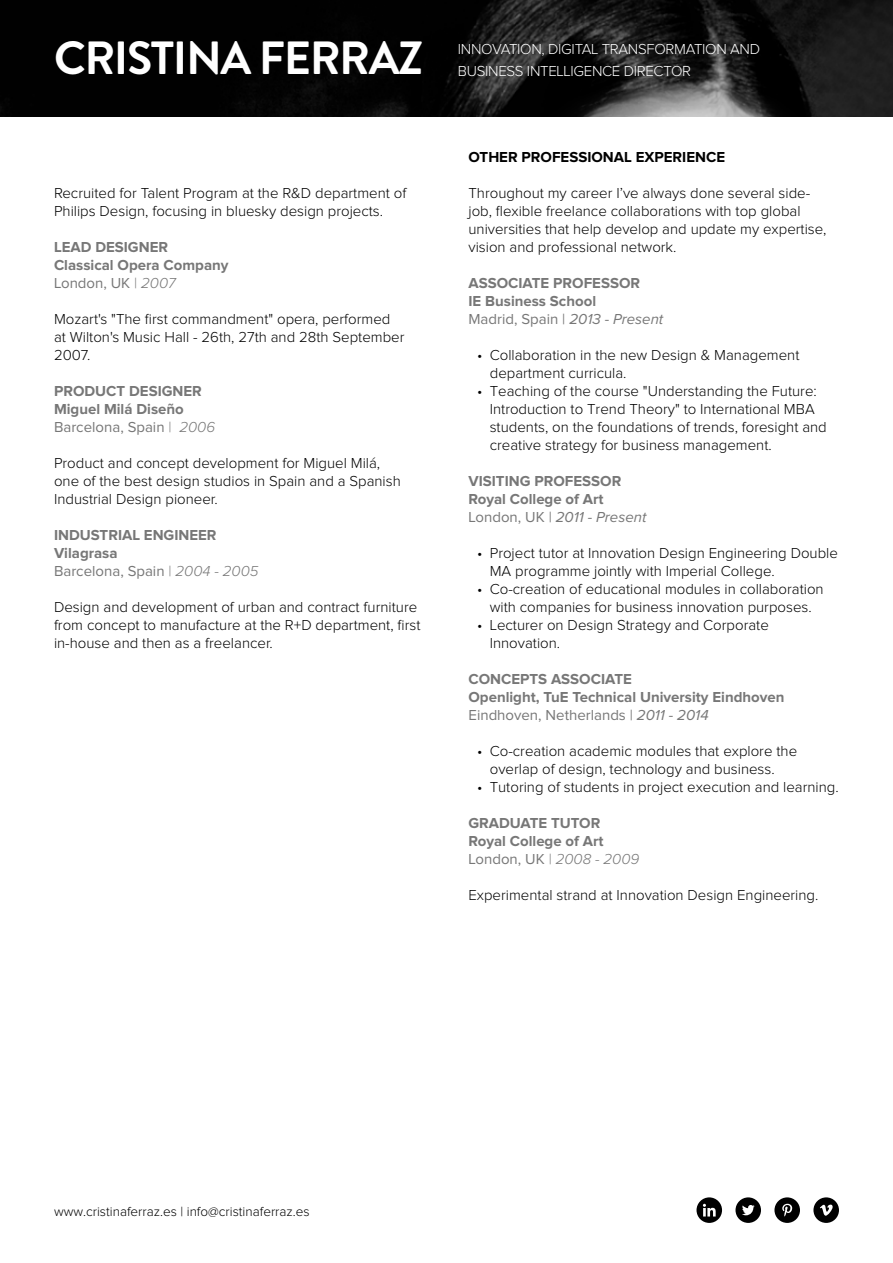
<style>
.page{position:relative;width:893px;height:1263px;background:#fff}
.page>*{position:absolute;margin:0;border:0;box-sizing:border-box;transform-origin:0 0}
.t1{font:700 46.5px "Brandon Grotesque";letter-spacing:-.03em;color:#fff}
.t2{font:300 15px/18px "Proxima Nova";color:#000}
.t3{font:700 15px/18px "Proxima Nova";color:#777}
.t4{font:300 15px/22.5px "Proxima Nova";letter-spacing:-.02em;color:#fff}
.t5{font:700 15px "Proxima Nova";color:#000}
.t6{font:300 13.5px "Proxima Nova";color:#000}
.s1{font-weight:400}
.s2{font-weight:300}
.s3{font-weight:300;font-style:italic}
.s4{font-weight:400;font-style:italic}
</style>
<div class="page">
<img style="left:0;top:0;width:893px;height:116px">
<svg style="left:813px;top:1197px;width:26px;height:26px"></svg>
<svg style="left:696px;top:1197px;width:26px;height:26px"></svg>
<svg style="left:774px;top:1197px;width:26px;height:26px"></svg>
<svg style="left:735px;top:1197px;width:26px;height:26px"></svg>
<h1 class="t1" style="left:54px;top:26px;width:371px">CRISTINA FERRAZ</h1>
<p class="t2" style="left:54px;top:185px;width:354px">Recruited for Talent Program at the R&amp;D department of<br>Philips Design, focusing in bluesky design projects.</p>
<p class="t3" style="left:54px;top:239px;width:176px">LEAD DESIGNER<br>Classical Opera Company<br><span class="s1">London, UK</span> <span class="s2">|</span> <span class="s3">2007</span></p>
<p class="t2" style="left:54px;top:311px;width:352px">Mozart's "The first commandment" opera, performed at Wilton's Music Hall - 26th, 27th and 28th September<br>2007.</p>
<p class="t3" style="left:54px;top:383px;width:163px">PRODUCT DESIGNER<br>Miguel Milá Diseño<br><span class="s1">Barcelona, Spain</span> <span class="s2">|</span> <span class="s3">2006</span></p>
<p class="t2" style="left:54px;top:455px;width:348px">Product and concept development for Miguel Milá, one of the best design studios in Spain and a Spanish<br>Industrial Design pioneer.</p>
<p class="t3" style="left:54px;top:527px;width:206px">INDUSTRIAL ENGINEER<br>Vilagrasa<br><span class="s1">Barcelona, Spain</span> <span class="s2">|</span> <span class="s3">2004 - 2005</span></p>
<p class="t2" style="left:54px;top:599px;width:368px">Design and development of urban and contract furniture from concept to manufacture at the R+D department, first in-house and then as a freelancer.</p>
<p class="t4" style="left:458px;top:38px;width:304px">INNOVATION, DIGITAL TRANSFORMATION AND<br>BUSINESS INTELLIGENCE DIRECTOR</p>
<p class="t5" style="left:468px;top:150px;width:258px">OTHER PROFESSIONAL EXPERIENCE</p>
<p class="t2" style="left:468px;top:185px;width:359px">Throughout my career I’ve always done several side&shy;job, flexible freelance collaborations with top global universities that help develop and update my expertise, vision and professional network.</p>
<p class="t3" style="left:468px;top:275px;width:196px">ASSOCIATE PROFESSOR<br>IE Business School<br><span class="s1">Madrid, Spain |</span> <span class="s4">2013 - Present</span></p>
<p class="t2" style="left:490px;top:347px;width:311px;text-indent:-13px">• Collaboration in the new Design &amp; Management department curricula.</p>
<p class="t2" style="left:490px;top:383px;width:339px;text-indent:-13px">• Teaching of the course "Understanding the Future:<br>Introduction to Trend Theory" to International MBA students, on the foundations of trends, foresight and creative strategy for business management.</p>
<p class="t3" style="left:468px;top:473px;width:179px">VISITING PROFESSOR<br>Royal College of Art<br><span class="s1">London, UK |</span> <span class="s4">2011 - Present</span></p>
<p class="t2" style="left:490px;top:545px;width:350px;text-indent:-13px">• Project tutor at Innovation Design Engineering Double<br>MA programme jointly with Imperial College.</p>
<p class="t2" style="left:477px;top:581px;width:348px;text-align:center">• Co-creation of educational modules in collaboration with companies for business innovation purposes.</p>
<p class="t2" style="left:490px;top:617px;width:281px;text-indent:-13px">• Lecturer on Design Strategy and Corporate<br>Innovation.</p>
<p class="t3" style="left:468px;top:671px;width:317px">CONCEPTS ASSOCIATE<br>Openlight, TuE Technical University Eindhoven<br><span class="s1">Eindhoven, Netherlands |</span> <span class="s4">2011 - 2014</span></p>
<p class="t2" style="left:490px;top:743px;width:309px;text-indent:-13px">• Co-creation academic modules that explore the overlap of design, technology and business.</p>
<p class="t2" style="left:477px;top:779px;width:363px">• Tutoring of students in project execution and learning.</p>
<p class="t3" style="left:468px;top:815px;width:172px">GRADUATE TUTOR<br>Royal College of Art<br><span class="s1">London, UK</span> <span class="s2">|</span> <span class="s3">2008 - 2009</span></p>
<p class="t2" style="left:468px;top:887px;width:351px">Experimental strand at Innovation Design Engineering.</p>
<p class="t6" style="left:54px;top:1205px;width:257px">www.cristinaferraz.es | info@cristinaferraz.es</p>
</div>
